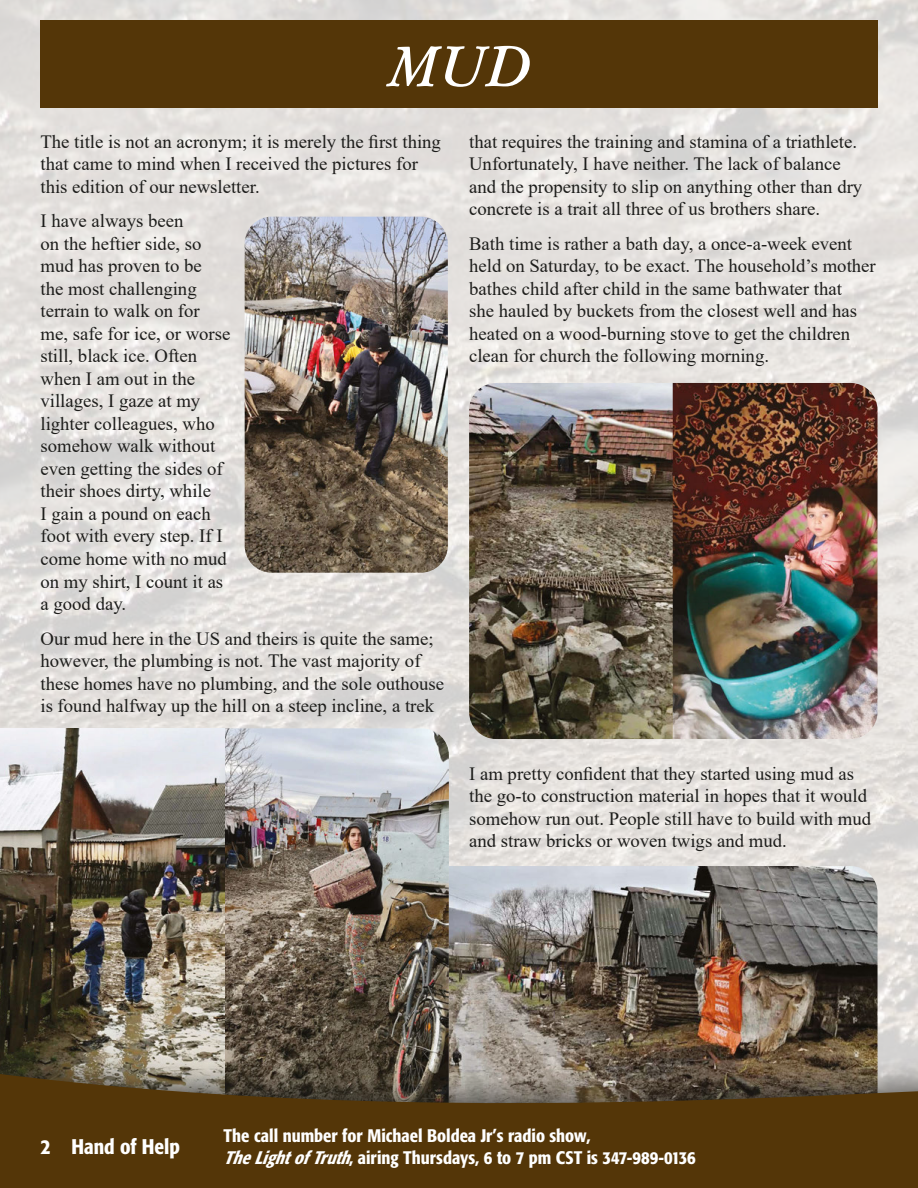
<style>
.page{position:relative;width:918px;height:1188px;background:#fff}
.page>*{position:absolute;margin:0;border:0;box-sizing:border-box;transform-origin:0 0}
.t1{font:italic 600 57px "Garamond";color:#fff}
.t2{font:500 condensed 21px "Formata";color:#fff}
.t3{font:18.75px/22.5px "Times New Roman";color:#1d1d1b}
.t4{font:500 condensed 18px/21.6px "Formata";color:#fff}
.s1{font-style:italic}
</style>
<div class="page">
<img style="left:0;top:0;width:918px;height:1039px">
<img style="left:0;top:728px;width:449px;height:311px">
<img style="left:245px;top:217px;width:203px;height:356px">
<img style="left:469px;top:383px;width:408px;height:356px">
<img style="left:449px;top:866px;width:428px;height:173px">
<div style="left:40px;top:20px;width:837px;height:88px;background:#543608"></div>
<div style="left:0;top:1039px;width:918px;height:149px;background:#1d1d1b;opacity:.8"></div>
<svg style="left:0;top:1072px;width:918px;height:116px;background:#573d16"></svg>
<h1 class="t1" style="left:389px;top:28px;width:142px">MUD</h1>
<p class="t3" style="left:40px;top:130px;width:402px">The title is not an acronym; it is merely the first thing that came to mind when I received the pictures for this edition of our newsletter.</p>
<p class="t3" style="left:40px;top:209px;width:192px">I have always been<br>on the heftier side, so mud has proven to be<br>the most challenging terrain to walk on for me, safe for ice, or worse still, black ice. Often when I am out in the villages, I gaze at my lighter colleagues, who somehow walk without even getting the sides of their shoes dirty, while<br>I gain a pound on each foot with every step. If I come home with no mud on my shirt, I count it as a good day.</p>
<p class="t3" style="left:40px;top:626px;width:405px">Our mud here in the US and theirs is quite the same; however, the plumbing is not. The vast majority of these homes have no plumbing, and the sole outhouse is found halfway up the hill on a steep incline, a trek</p>
<p class="t3" style="left:469px;top:130px;width:395px">that requires the training and stamina of a triathlete.<br>Unfortunately, I have neither. The lack of balance and the propensity to slip on anything other than dry concrete is a trait all three of us brothers share.</p>
<p class="t3" style="left:469px;top:232px;width:408px">Bath time is rather a bath day, a once-a-week event held on Saturday, to be exact. The household’s mother bathes child after child in the same bathwater that<br>she hauled by buckets from the closest well and has heated on a wood-burning stove to get the children clean for church the following morning.</p>
<p class="t3" style="left:469px;top:761px;width:404px">I am pretty confident that they started using mud as the go-to construction material in hopes that it would somehow run out. People still have to build with mud and straw bricks or woven twigs and mud.</p>
<p class="t2" style="left:40px;top:1134px;width:141px">2 Hand of Help</p>
<p class="t4" style="left:224px;top:1125px;width:474px">The call number for Michael Boldea Jr’s radio show,<br><span class="s1">TheLightofTruth</span>, airing Thursdays, 6 to 7 pm CST is 347-989-0136</p>
</div>
